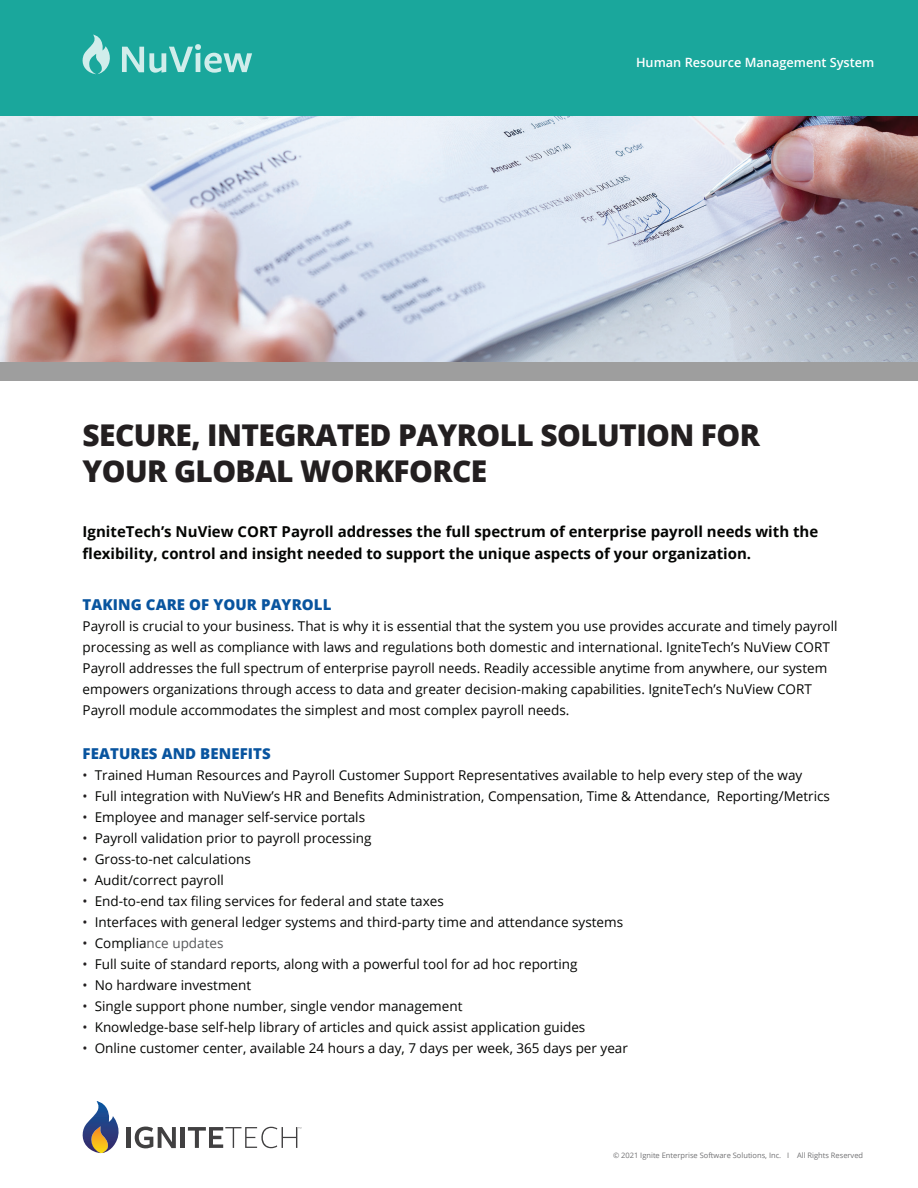
<style>
.page{position:relative;width:918px;height:1188px;background:#fff}
.page>*{position:absolute;margin:0;border:0;box-sizing:border-box;transform-origin:0 0}
.t1{font:800 30px/36px "Open Sans";letter-spacing:-.02em;color:#231f20}
.t2{font:700 15px/22.5px "Open Sans";color:#040503}
.t3{font:800 15px "Open Sans";letter-spacing:.005em;color:#08549f}
.t4{font:13.5px/21px "Open Sans";color:#040503}
.t5{font:13.5px "Open Sans";color:#57585a}
.t6{font:600 12.75px "Open Sans";color:#fff}
.t7{font:7.5px "Open Sans";color:#717173}
.s1{color:#231f20}
.s2{color:#040503}
</style>
<div class="page">
<img style="left:0;top:115px;width:918px;height:248px">
<div style="left:0;top:0;width:918px;height:115px;background:#1aa79c"></div>
<svg style="left:82px;top:1101px;width:37px;height:52px"></svg>
<hr style="left:127px;top:1127px;width:4px;height:21px;background:#414041">
<svg style="left:135px;top:1127px;width:41px;height:21px"></svg>
<hr style="left:181px;top:1127px;width:4px;height:21px;background:#414041">
<svg style="left:188px;top:1127px;width:113px;height:21px"></svg>
<div style="left:0;top:363px;width:918px;height:18px;background:#9e9e9e"></div>
<svg style="left:122px;top:44px;width:130px;height:29px"></svg>
<svg style="left:83px;top:35px;width:27px;height:39px"></svg>
<p class="t6" style="left:636px;top:54px;width:240px">Human Resource Management System</p>
<h1 class="t1" style="left:83px;top:416px;width:679px">SECURE, INTEGRATED PAYROLL SOLUTION FOR<br>YOUR GLOBAL WORKFORCE</h1>
<p class="t2" style="left:83px;top:520px;width:737px">IgniteTech’s NuView CORT Payroll addresses the full spectrum of enterprise payroll needs with the flexibility, control and insight needed to support the unique aspects of your organization.</p>
<p class="t3" style="left:83px;top:593px;width:250px">TAKING CARE OF YOUR PAYROLL</p>
<p class="t4" style="left:83px;top:615px;width:756px">Payroll is crucial to your business. That is why it is essential that the system you use provides accurate and timely payroll processing as well as compliance with laws and regulations both domestic and international. IgniteTech’s NuView CORT Payroll addresses the full spectrum of enterprise payroll needs. Readily accessible anytime from anywhere, our system empowers organizations through access to data and greater decision-making capabilities. IgniteTech’s NuView CORT Payroll module accommodates the simplest and most complex payroll needs.</p>
<p class="t3" style="left:83px;top:742px;width:190px">FEATURES AND BENEFITS</p>
<p class="t4" style="left:83px;top:764px;width:721px"><span class="s1">•</span> Trained Human Resources and Payroll Customer Support Representatives available to help every step of the way</p>
<p class="t4" style="left:83px;top:785px;width:749px"><span class="s1">•</span> Full integration with NuView’s HR and Benefits Administration, Compensation, Time &amp; Attendance, Reporting/Metrics</p>
<p class="t4" style="left:83px;top:806px;width:284px"><span class="s1">•</span> Employee and manager self-service portals</p>
<p class="t4" style="left:83px;top:827px;width:290px"><span class="s1">•</span> Payroll validation prior to payroll processing</p>
<p class="t4" style="left:83px;top:848px;width:170px"><span class="s1">•</span> Gross-to-net calculations</p>
<p class="t4" style="left:83px;top:869px;width:143px"><span class="s1">•</span> Audit/correct payroll</p>
<p class="t4" style="left:83px;top:890px;width:363px"><span class="s1">•</span> End-to-end tax filing services for federal and state taxes</p>
<p class="t4" style="left:83px;top:911px;width:542px"><span class="s1">•</span> Interfaces with general ledger systems and third-party time and attendance systems</p>
<p class="t5" style="left:83px;top:934px;width:142px"><span class="s1">•</span> <span class="s2">Complia</span>nce updates</p>
<p class="t4" style="left:83px;top:953px;width:496px"><span class="s1">•</span> Full suite of standard reports, along with a powerful tool for ad hoc reporting</p>
<p class="t4" style="left:83px;top:974px;width:170px"><span class="s1">•</span> No hardware investment</p>
<p class="t4" style="left:83px;top:995px;width:381px"><span class="s1">•</span> Single support phone number, single vendor management</p>
<p class="t4" style="left:83px;top:1016px;width:504px"><span class="s1">•</span> Knowledge-base self-help library of articles and quick assist application guides</p>
<p class="t4" style="left:83px;top:1037px;width:547px"><span class="s1">•</span> Online customer center, available 24 hours a day, 7 days per week, 365 days per year</p>
<p class="t7" style="left:613px;top:1150px;width:252px">© 2021 Ignite Enterprise Software Solutions, Inc. I All Rights Reserved</p>
</div>
